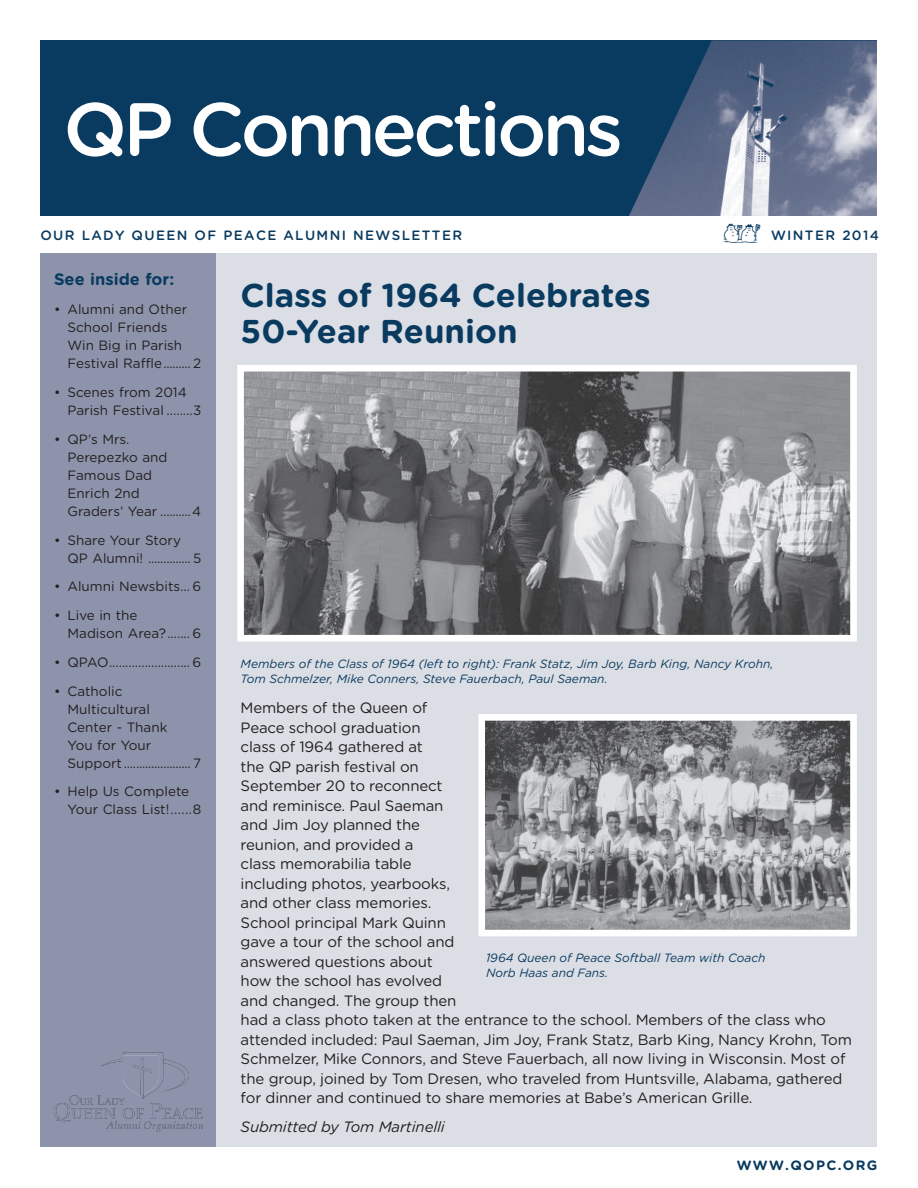
<style>
.page{position:relative;width:918px;height:1188px;background:#fff}
.page>*{position:absolute;margin:0;border:0;box-sizing:border-box;transform-origin:0 0}
.t1{font:500 75px "Gotham Rounded";letter-spacing:-.05em;color:#fff}
.t2{font:700 33px/36px "Gotham Rounded";color:#093a5f}
.t3{font:700 16.5px "Gotham Rounded";color:#093a5f}
.t4{font:15px/19.5px "Gotham Rounded";letter-spacing:-.01em;color:#231f20}
.t5{font:italic 15px "Gotham Rounded";letter-spacing:-.01em;color:#231f20}
.t6{font:13.5px/18px "Gotham Rounded";color:#231f20}
.t7{font:500 13.5px "Gotham Rounded";letter-spacing:.1em;color:#093a5f}
.t8{font:700 13.5px "Gotham Rounded";letter-spacing:.1em;color:#093a5f}
.t9{font:italic 12px/14.4px "Gotham Rounded";color:#093a5f}
</style>
<div class="page">
<div style="left:209px;top:243px;width:669px;height:905px;background:#dcdee5"></div>
<div style="left:40px;top:40px;width:838px;height:177px;background:#093a5f"></div>
<img style="left:629px;top:40px;width:249px;height:176px">
<div style="left:40px;top:243px;width:176px;height:905px;background:#8d93aa"></div>
<div style="left:0;top:1147px;width:918px;height:41px;background:#fff"></div>
<div style="left:40px;top:216px;width:839px;height:37px;background:#fff"></div>
<svg style="left:54px;top:1052px;width:149px;height:79px"></svg>
<img style="left:245px;top:373px;width:604px;height:261px">
<div style="left:237px;top:365px;width:620px;height:277px;border:7px solid #fff"></div>
<img style="left:479px;top:936px;width:377px;height:1px">
<img style="left:486px;top:722px;width:363px;height:206px">
<div style="left:478px;top:714px;width:379px;height:222px;border:7px solid #fff"></div>
<h1 class="t1" style="left:63px;top:84px;width:561px">QP Connections</h1>
<p class="t7" style="left:40px;top:227px;width:423px">OUR LADY QUEEN OF PEACE ALUMNI NEWSLETTER</p>
<p class="t7" style="left:771px;top:227px;width:109px">WINTER 2014</p>
<p class="t3" style="left:54px;top:270px;width:122px">See inside for:</p>
<p class="t6" style="left:68px;top:300px;width:135px;text-indent:-14px">• Alumni and Other<br>School Friends<br>Win Big in Parish<br>Festival Raffle ......... 2</p>
<p class="t6" style="left:68px;top:383px;width:135px;text-indent:-14px">• Scenes from 2014<br>Parish Festival ........3</p>
<p class="t6" style="left:68px;top:430px;width:135px;text-indent:-14px">• QP’s Mrs.<br>Perepezko and<br>Famous Dad<br>Enrich 2nd<br>Graders’ Year ..........4</p>
<p class="t6" style="left:68px;top:531px;width:135px;text-indent:-14px">• Share Your Story<br>QP Alumni! .............. 5</p>
<p class="t6" style="left:54px;top:577px;width:149px">• Alumni Newsbits ... 6</p>
<p class="t6" style="left:68px;top:606px;width:135px;text-indent:-14px">• Live in the<br>Madison Area? ....... 6</p>
<p class="t6" style="left:54px;top:653px;width:149px">• QPAO ......................... 6</p>
<p class="t6" style="left:68px;top:682px;width:135px;text-indent:-14px">• Catholic<br>Multicultural<br>Center - Thank<br>You for Your<br>Support ...................... 7</p>
<p class="t6" style="left:68px;top:783px;width:135px;text-indent:-14px">• Help Us Complete<br>Your Class List! ......8</p>
<h2 class="t2" style="left:241px;top:277px;width:412px">Class of 1964 Celebrates<br>50-Year Reunion</h2>
<p class="t9" style="left:241px;top:657px;width:535px">Members of the Class of 1964 (left to right): Frank Statz, Jim Joy, Barb King, Nancy Krohn,<br>Tom Schmelzer, Mike Conners, Steve Fauerbach, Paul Saeman.</p>
<p class="t4" style="left:241px;top:698px;width:613px">Members of the Queen of<br>Peace school graduation<br>class of 1964 gathered at<br>the QP parish festival on<br>September 20 to reconnect<br>and reminisce. Paul Saeman<br>and Jim Joy planned the<br>reunion, and provided a<br>class memorabilia table<br>including photos, yearbooks,<br>and other class memories.<br>School principal Mark Quinn<br>gave a tour of the school and<br>answered questions about<br>how the school has evolved<br>and changed. The group then<br>had a class photo taken at the entrance to the school. Members of the class who attended included: Paul Saeman, Jim Joy, Frank Statz, Barb King, Nancy Krohn, Tom Schmelzer, Mike Connors, and Steve Fauerbach, all now living in Wisconsin. Most of the group, joined by Tom Dresen, who traveled from Huntsville, Alabama, gathered for dinner and continued to share memories at Babe’s American Grille.</p>
<p class="t5" style="left:241px;top:1117px;width:206px">Submitted by Tom Martinelli</p>
<p class="t9" style="left:486px;top:951px;width:281px">1964 Queen of Peace Softball Team with Coach<br>Norb Haas and Fans.</p>
<p class="t8" style="left:737px;top:1157px;width:142px">WWW.QOPC.ORG</p>
</div>
